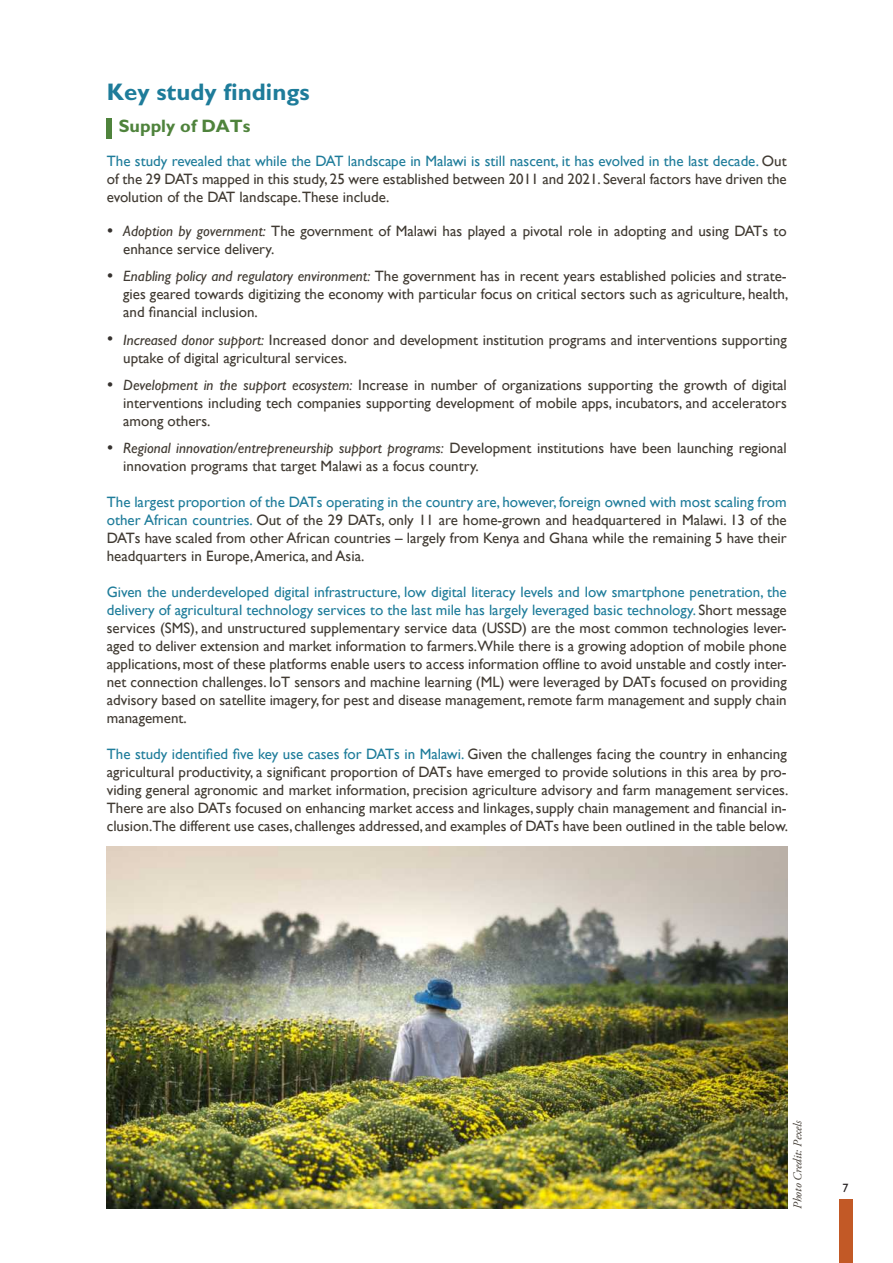
<style>
.page{position:relative;width:893px;height:1263px;background:#fff}
.page>*{position:absolute;margin:0;border:0;box-sizing:border-box;transform-origin:0 0}
.t1{font:700 24px "Gill Sans";color:#1e7c9a}
.t2{font:700 18px "Gill Sans";color:#4f833c}
.t3{font:15px/18px "Gill Sans";color:#403a32;text-align:justify}
.t4{font:800 13.5px "Gill Sans";color:#35312e}
.t5{font:italic 12px "Adobe Garamond Pro";color:#403a32}
.t6{font:12px "Gill Sans";color:#231f20}
.s1{color:#1e7c9a}
.s2{font-weight:500;font-style:italic}
</style>
<div class="page">
<div style="left:839px;top:1199px;width:13px;height:64px;background:#c25926"></div>
<img style="left:107px;top:847px;width:680px;height:362px">
<div style="left:107px;top:118px;width:5px;height:21px;background:#4f833c"></div>
<h1 class="t1" style="left:107px;top:77px;width:204px">Key study findings</h1>
<p class="t2" style="left:119px;top:115px;width:133px">Supply of DATs</p>
<p class="t3" style="left:107px;top:152px;width:681px"><span class="s1">The study revealed that while the DAT landscape in Malawi is still nascent, it has evolved in the last decade.</span> Out of the 29 DATs mapped in this study, 25 were established between 2011 and 2021. Several factors have driven the evolution of the DAT landscape.These include.</p>
<p class="t4" style="left:107px;top:222px;width:8px">•</p>
<p class="t4" style="left:107px;top:268px;width:8px">•</p>
<p class="t4" style="left:107px;top:331px;width:8px">•</p>
<p class="t4" style="left:107px;top:376px;width:8px">•</p>
<p class="t4" style="left:107px;top:440px;width:8px">•</p>
<p class="t3" style="left:123px;top:222px;width:665px"><span class="s2">Adoption by government:</span> The government of Malawi has played a pivotal role in adopting and using DATs to enhance service delivery.</p>
<p class="t3" style="left:123px;top:267px;width:666px"><span class="s2">Enabling policy and regulatory environment:</span> The government has in recent years established policies and strate&shy;gies geared towards digitizing the economy with particular focus on critical sectors such as agriculture, health, and financial inclusion.</p>
<p class="t3" style="left:123px;top:330px;width:665px"><span class="s2">Increased donor support:</span> Increased donor and development institution programs and interventions supporting uptake of digital agricultural services.</p>
<p class="t3" style="left:123px;top:376px;width:665px"><span class="s2">Development in the support ecosystem:</span> Increase in number of organizations supporting the growth of digital interventions including tech companies supporting development of mobile apps, incubators, and accelerators among others.</p>
<p class="t3" style="left:123px;top:439px;width:665px"><span class="s2">Regional innovation/entrepreneurship support programs:</span> Development institutions have been launching regional innovation programs that target Malawi as a focus country.</p>
<p class="t3" style="left:107px;top:493px;width:681px"><span class="s1">The largest proportion of the DATs operating in the country are, however, foreign owned with most scaling from other African countries.</span> Out of the 29 DATs, only 11 are home-grown and headquartered in Malawi. 13 of the DATs have scaled from other African countries – largely from Kenya and Ghana while the remaining 5 have their headquarters in Europe, America, and Asia.</p>
<p class="t3" style="left:107px;top:583px;width:681px"><span class="s1">Given the underdeveloped digital infrastructure, low digital literacy levels and low smartphone penetration, the delivery of agricultural technology services to the last mile has largely leveraged basic technology.</span> Short message services (SMS), and unstructured supplementary service data (USSD) are the most common technologies lever&shy;aged to deliver extension and market information to farmers.While there is a growing adoption of mobile phone applications,most of these platforms enable users to access information offline to avoid unstable and costly inter&shy;net connection challenges. IoT sensors and machine learning (ML) were leveraged by DATs focused on providing advisory based on satellite imagery, for pest and disease management, remote farm management and supply chain management.</p>
<p class="t3" style="left:107px;top:745px;width:683px"><span class="s1">The study identified five key use cases for DATs in Malawi.</span> Given the challenges facing the country in enhancing agricultural productivity, a significant proportion of DATs have emerged to provide solutions in this area by pro&shy;viding general agronomic and market information, precision agriculture advisory and farm management services.<br>There are also DATs focused on enhancing market access and linkages, supply chain management and financial in&shy;clusion.The different use cases, challenges addressed, and examples of DATs have been outlined in the table below.</p>
<p class="t5" style="left:790px;top:1209px;width:90px;rotate:-90deg">Photo Credit: Pexels</p>
<p class="t6" style="left:843px;top:1181px;width:7px">7</p>
</div>
